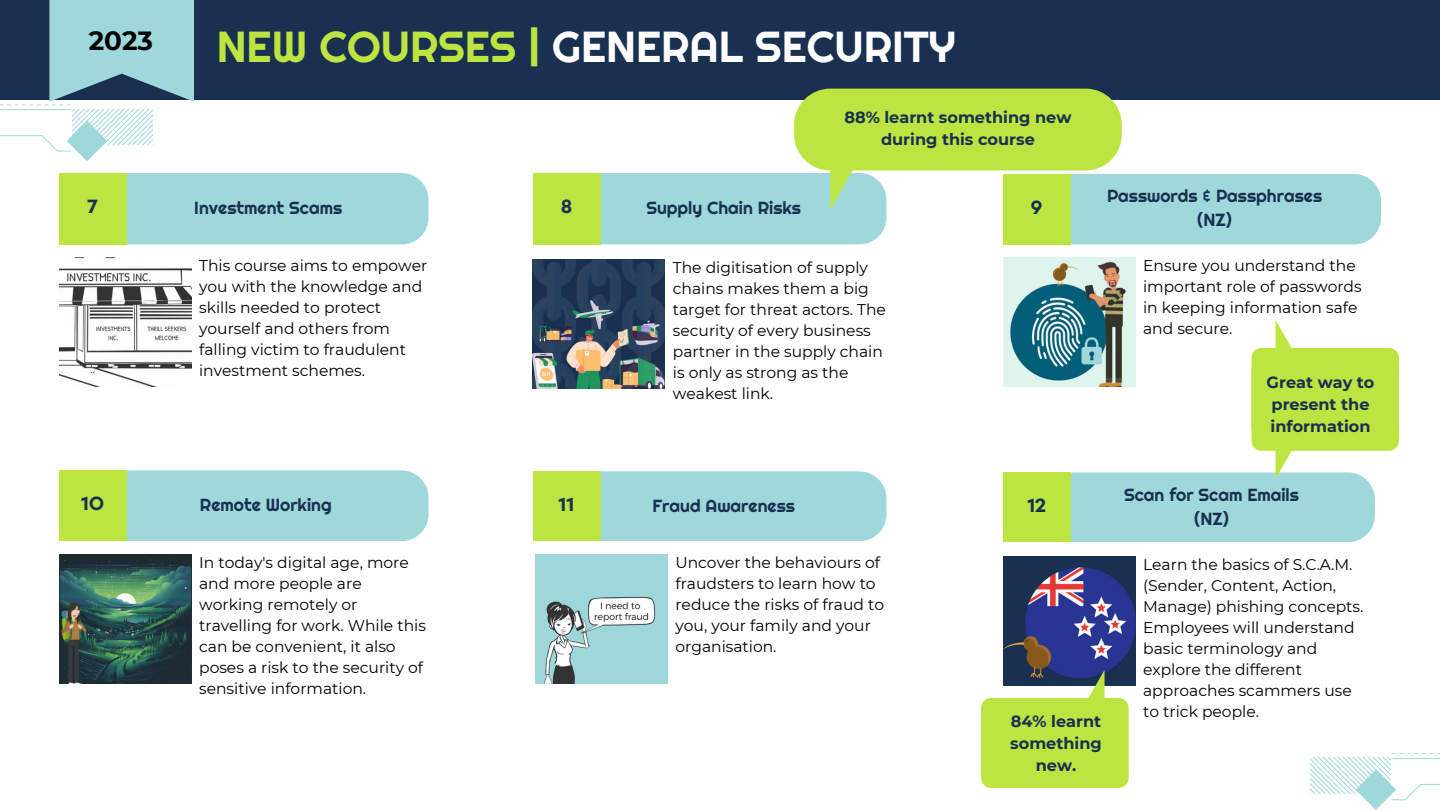
<style>
.page{position:relative;width:1440px;height:810px;background:#fff}
.page>*{position:absolute;margin:0;border:0;box-sizing:border-box;transform-origin:0 0}
.t1{font:43.4px "Righteous";color:#fff}
.t2{font:700 26.2px "Montserrat";color:#000}
.t3{font:17.5px "Righteous";color:#193051}
.t4{font:700 17.5px "Galano Classic Alt";color:#193051}
.t5{font:700 16.1px/22px "Montserrat";color:#193051;text-align:center}
.t6{font:15.5px/21px "Montserrat";color:#000}
.s1{color:#bde541}
</style>
<div class="page">
<div style="left:0;top:0;width:1440px;height:100px;background:#193051"></div>
<div style="left:103px;top:173px;width:326px;height:72px;background:#9fd8db;border-radius:27px"></div>
<svg style="left:0;top:0;width:194px;height:161px"></svg>
<div style="left:561px;top:173px;width:326px;height:71px;background:#9fd8db;border-radius:27px"></div>
<div style="left:1048px;top:174px;width:333px;height:71px;background:#9fd8db;border-radius:27px"></div>
<svg style="left:1311px;top:753px;width:129px;height:57px"></svg>
<div style="left:103px;top:470px;width:325px;height:71px;background:#9fd8db;border-radius:27px"></div>
<div style="left:561px;top:471px;width:325px;height:70px;background:#9fd8db;border-radius:27px"></div>
<img style="left:59px;top:257px;width:132px;height:129px">
<img style="left:533px;top:260px;width:132px;height:129px">
<img style="left:1003px;top:257px;width:132px;height:129px">
<img style="left:59px;top:555px;width:132px;height:129px">
<img style="left:535px;top:555px;width:132px;height:129px">
<div style="left:1048px;top:472px;width:327px;height:70px;background:#9fd8db;border-radius:27px"></div>
<img style="left:1003px;top:556px;width:132px;height:129px">
<div style="left:59px;top:173px;width:67px;height:71px;background:#bde541"></div>
<div style="left:533px;top:173px;width:67px;height:71px;background:#bde541"></div>
<div style="left:1003px;top:174px;width:68px;height:70px;background:#bde541"></div>
<div style="left:59px;top:470px;width:67px;height:71px;background:#bde541"></div>
<div style="left:533px;top:471px;width:67px;height:70px;background:#bde541"></div>
<div style="left:1003px;top:472px;width:68px;height:70px;background:#bde541"></div>
<svg style="left:981px;top:670px;width:148px;height:118px;background:#b3d45b"></svg>
<svg style="left:1251px;top:320px;width:148px;height:158px"></svg>
<div style="left:794px;top:89px;width:328px;height:81px;background:#bde541;border-radius:36px"></div>
<p class="t2" style="left:89px;top:25px;width:66px">2023</p>
<p class="t1" style="left:217px;top:19px;width:741px"><span class="s1">NEW COURSES |</span> GENERAL SECURITY</p>
<p class="t5" style="left:844px;top:106px;width:228px">88% learnt something new during this course</p>
<p class="t4" style="left:87px;top:196px;width:12px">7</p>
<p class="t4" style="left:561px;top:196px;width:13px">8</p>
<p class="t4" style="left:1031px;top:196px;width:13px">9</p>
<p class="t3" style="left:646px;top:197px;width:156px">Supply Chain Risks</p>
<p class="t3" style="left:194px;top:197px;width:149px">Investment Scams</p>
<p class="t3" style="left:1107px;top:185px;width:217px">Passwords &amp; Passphrases</p>
<p class="t3" style="left:1197px;top:209px;width:36px">(NZ)</p>
<p class="t6" style="left:199px;top:254px;width:230px">This course aims to empower you with the knowledge and skills needed to protect yourself and others from falling victim to fraudulent investment schemes.</p>
<p class="t6" style="left:673px;top:257px;width:215px">The digitisation of supply chains makes them a big target for threat actors. The security of every business partner in the supply chain is only as strong as the weakest link.</p>
<p class="t6" style="left:1143px;top:254px;width:220px">Ensure you understand the important role of passwords in keeping information safe and secure.</p>
<p class="t5" style="left:1267px;top:371px;width:109px;text-align:left">Great way to present the information</p>
<p class="t4" style="left:81px;top:493px;width:24px">10</p>
<p class="t4" style="left:559px;top:494px;width:17px">11</p>
<p class="t4" style="left:1027px;top:495px;width:20px">12</p>
<p class="t3" style="left:200px;top:494px;width:133px">Remote Working</p>
<p class="t3" style="left:652px;top:495px;width:144px">Fraud Awareness</p>
<p class="t6" style="left:199px;top:552px;width:228px">In today's digital age, more and more people are working remotely or travelling for work. While this can be convenient, it also poses a risk to the security of sensitive information.</p>
<p class="t6" style="left:675px;top:552px;width:210px">Uncover the behaviours of fraudsters to learn how to reduce the risks of fraud to you, your family and your organisation.</p>
<p class="t5" style="left:1010px;top:710px;width:93px">84% learnt something new.</p>
<p class="t3" style="left:1124px;top:484px;width:176px">Scan for Scam Emails</p>
<p class="t3" style="left:1194px;top:508px;width:36px">(NZ)</p>
<p class="t6" style="left:1143px;top:554px;width:222px">Learn the basics of S.C.A.M. (Sender, Content, Action,<br>Manage) phishing concepts.<br>Employees will understand basic terminology and explore the different approaches scammers use to trick people.</p>
</div>
